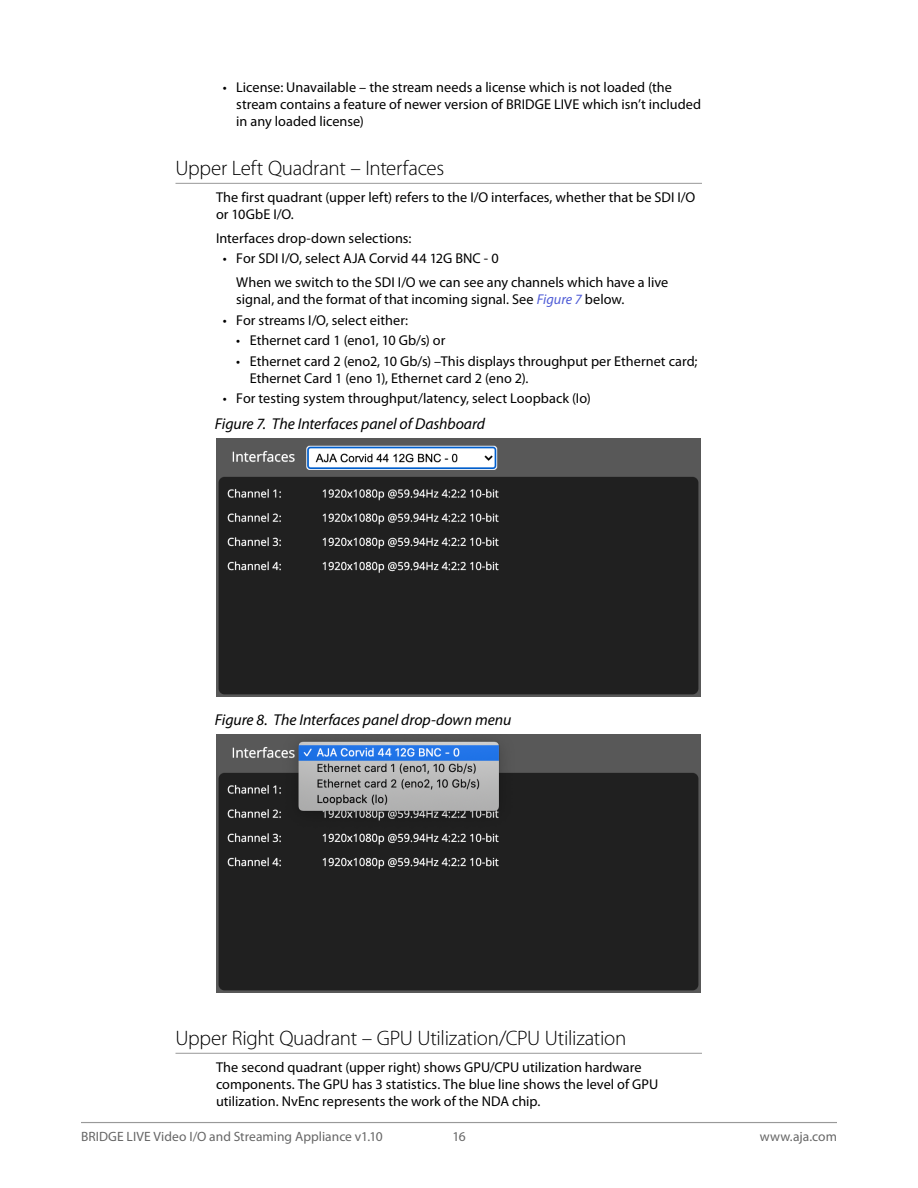
<style>
.page{position:relative;width:918px;height:1188px;background:#fff}
.page>*{position:absolute;margin:0;border:0;box-sizing:border-box;transform-origin:0 0}
._3Head{font:300 21px "Myriad Pro";letter-spacing:-.015em;color:#000}
.t1{font:italic 15.75px "Myriad Pro";letter-spacing:-.005em;color:#000}
.Body{font:14.25px/17.1px "Myriad Pro";letter-spacing:.005em;color:#000}
.BodyIndent{font:14.25px/17.1px "Myriad Pro";color:#000}
.t2{font:13.5px "Myriad Pro";letter-spacing:.005em;color:#666}
.s1{font-style:italic;color:#4f5cd6}
</style>
<div class="page">
<hr style="left:81px;top:1122px;width:756px;height:1px;background:#999">
<hr style="left:176px;top:183px;width:526px;height:1px;background:#999">
<hr style="left:176px;top:1053px;width:526px;height:1px;background:#999">
<img style="left:216px;top:439px;width:484px;height:257px">
<img style="left:216px;top:735px;width:484px;height:257px">
<p class="Body" style="left:236px;top:78px;width:466px;text-indent:-14px">• License: Unavailable – the stream needs a license which is not loaded (the stream contains a feature of newer version of BRIDGE LIVE which isn’t included in any loaded license)</p>
<p class="_3Head" style="left:176px;top:156px;width:270px">Upper Left Quadrant – Interfaces</p>
<p class="Body" style="left:216px;top:188px;width:481px">The first quadrant (upper left) refers to the I/O interfaces, whether that be SDI I/O or 10GbE I/O.</p>
<p class="Body" style="left:216px;top:229px;width:197px">Interfaces drop-down selections:</p>
<p class="Body" style="left:223px;top:250px;width:277px">• For SDI I/O, select AJA Corvid 44 12G BNC - 0</p>
<p class="BodyIndent" style="left:236px;top:274px;width:434px">When we switch to the SDI I/O we can see any channels which have a live signal, and the format of that incoming signal. See <span class="s1">Figure 7</span> below.</p>
<p class="Body" style="left:223px;top:311px;width:187px">• For streams I/O, select either:</p>
<p class="Body" style="left:236px;top:332px;width:211px">• Ethernet card 1 (eno1, 10 Gb/s) or</p>
<p class="Body" style="left:250px;top:352px;width:449px;text-indent:-14px">• Ethernet card 2 (eno2, 10 Gb/s) –This displays throughput per Ethernet card;<br>Ethernet Card 1 (eno 1), Ethernet card 2 (eno 2).</p>
<p class="Body" style="left:223px;top:390px;width:370px">• For testing system throughput/latency, select Loopback (Io)</p>
<p class="t1" style="left:215px;top:414px;width:272px">Figure 7. The Interfaces panel of Dashboard</p>
<p class="t1" style="left:215px;top:710px;width:298px">Figure 8. The Interfaces panel drop-down menu</p>
<p class="_3Head" style="left:176px;top:1026px;width:453px">Upper Right Quadrant – GPU Utilization/CPU Utilization</p>
<p class="Body" style="left:216px;top:1058px;width:444px">The second quadrant (upper right) shows GPU/CPU utilization hardware components. The GPU has 3 statistics. The blue line shows the level of GPU utilization. NvEnc represents the work of the NDA chip.</p>
<p class="t2" style="left:81px;top:1128px;width:303px">BRIDGE LIVE Video I/O and Streaming Appliance v1.10</p>
<p class="t2" style="left:452px;top:1128px;width:15px">16</p>
<p class="t2" style="left:760px;top:1128px;width:79px">www.aja.com</p>
</div>
